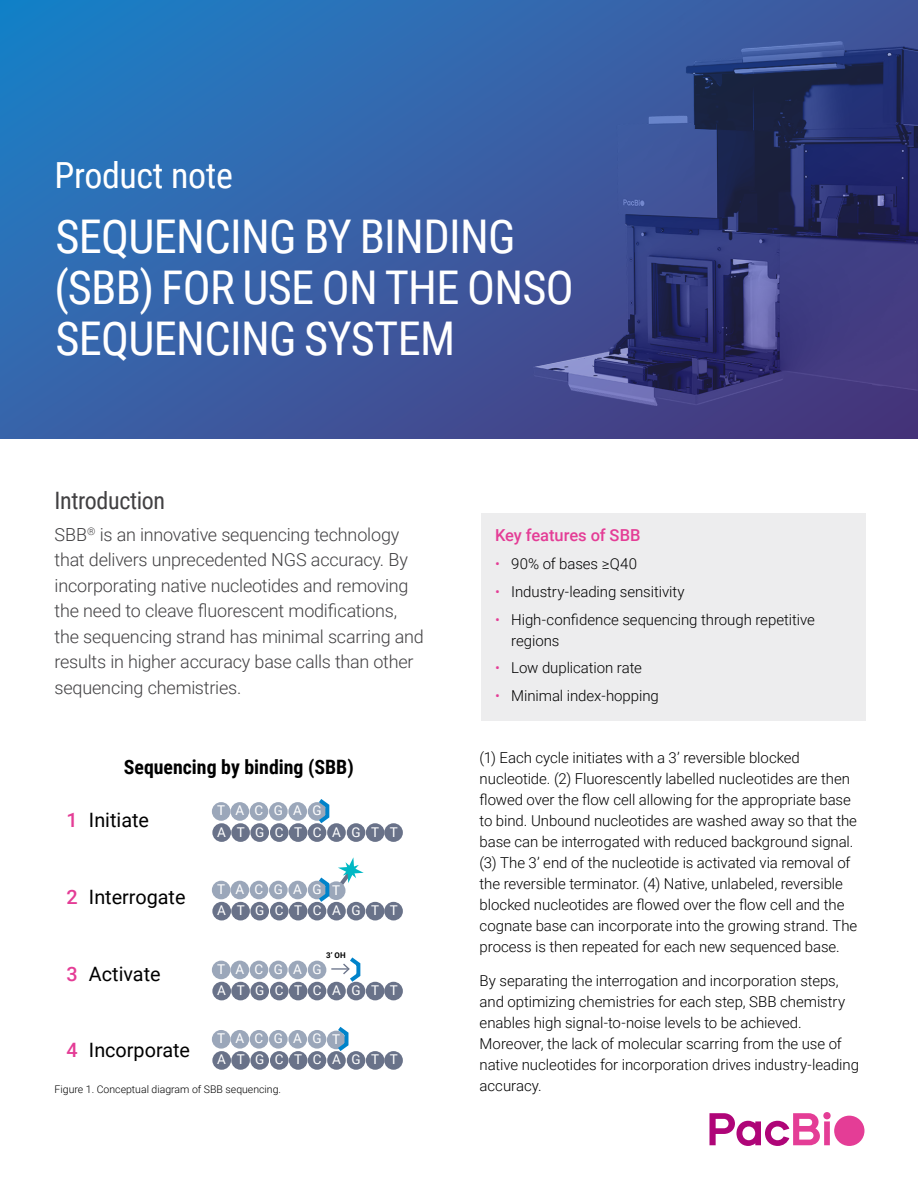
<style>
.page{position:relative;width:918px;height:1188px;background:#fff}
.page>*{position:absolute;margin:0;border:0;box-sizing:border-box;transform-origin:0 0}
.t1{font:46.5px/51px "Roboto Condensed";letter-spacing:-.015em;color:#fff}
.t2{font:36px "Roboto Condensed";letter-spacing:-.01em;color:#fff}
.t3{font:24px "Roboto Condensed";letter-spacing:-.015em;color:#414042}
.t4{font:19.8px "Roboto";color:#000}
.t5{font:700 19.8px "Roboto Condensed";color:#000}
.t6{font:500 19.8px "Roboto";color:#e43d96}
.t7{font:300 18px/25.5px "Roboto";letter-spacing:-.015em;color:#414042}
.t8{font:500 16.5px "Roboto";letter-spacing:-.005em;color:#e43d96}
.t9{font:300 15px/21px "Roboto";letter-spacing:-.005em;color:#000}
.t10{font:13.5px/21.1px "Roboto";letter-spacing:.77em;color:#fff}
.t11{font:300 10.5px "Roboto";color:#000}
.t12{font:700 7.95px "Roboto";color:#000}
.s1{color:#e43d96}
</style>
<div class="page">
<img style="left:0;top:0;width:918px;height:438px">
<svg style="left:710px;top:1112px;width:121px;height:34px"></svg>
<div style="left:834px;top:1116px;width:30px;height:30px;background:#e43d96;border-radius:50%"></div>
<div style="left:212px;top:802px;width:19px;height:19px;background:#9ba7ba;border-radius:50%"></div>
<div style="left:231px;top:802px;width:18px;height:19px;background:#9ba7ba;border-radius:50%"></div>
<div style="left:250px;top:802px;width:18px;height:19px;background:#9ba7ba;border-radius:50%"></div>
<div style="left:269px;top:802px;width:19px;height:19px;background:#9ba7ba;border-radius:50%"></div>
<div style="left:288px;top:802px;width:19px;height:19px;background:#9ba7ba;border-radius:50%"></div>
<div style="left:308px;top:802px;width:18px;height:19px;background:#9ba7ba;border-radius:50%"></div>
<div style="left:212px;top:823px;width:19px;height:19px;background:#697289;border-radius:50%"></div>
<div style="left:231px;top:823px;width:19px;height:19px;background:#697289;border-radius:50%"></div>
<div style="left:250px;top:823px;width:19px;height:19px;background:#697289;border-radius:50%"></div>
<div style="left:270px;top:823px;width:19px;height:19px;background:#697289;border-radius:50%"></div>
<div style="left:289px;top:823px;width:19px;height:19px;background:#697289;border-radius:50%"></div>
<div style="left:308px;top:823px;width:18px;height:19px;background:#697289;border-radius:50%"></div>
<div style="left:327px;top:823px;width:19px;height:19px;background:#697289;border-radius:50%"></div>
<div style="left:347px;top:823px;width:18px;height:19px;background:#697289;border-radius:50%"></div>
<div style="left:366px;top:823px;width:18px;height:19px;background:#697289;border-radius:50%"></div>
<div style="left:384px;top:823px;width:19px;height:19px;background:#697289;border-radius:50%"></div>
<svg style="left:315px;top:799px;width:16px;height:28px"></svg>
<div style="left:212px;top:961px;width:19px;height:18px;background:#9ba7ba;border-radius:50%"></div>
<div style="left:231px;top:961px;width:18px;height:18px;background:#9ba7ba;border-radius:50%"></div>
<div style="left:250px;top:961px;width:18px;height:18px;background:#9ba7ba;border-radius:50%"></div>
<div style="left:269px;top:961px;width:19px;height:18px;background:#9ba7ba;border-radius:50%"></div>
<div style="left:288px;top:961px;width:19px;height:18px;background:#9ba7ba;border-radius:50%"></div>
<div style="left:308px;top:961px;width:18px;height:18px;background:#9ba7ba;border-radius:50%"></div>
<div style="left:212px;top:982px;width:19px;height:18px;background:#697289;border-radius:50%"></div>
<div style="left:231px;top:982px;width:19px;height:18px;background:#697289;border-radius:50%"></div>
<div style="left:250px;top:982px;width:19px;height:18px;background:#697289;border-radius:50%"></div>
<div style="left:270px;top:982px;width:19px;height:18px;background:#697289;border-radius:50%"></div>
<div style="left:289px;top:982px;width:19px;height:18px;background:#697289;border-radius:50%"></div>
<div style="left:308px;top:982px;width:18px;height:18px;background:#697289;border-radius:50%"></div>
<div style="left:327px;top:982px;width:19px;height:18px;background:#697289;border-radius:50%"></div>
<div style="left:347px;top:982px;width:18px;height:18px;background:#697289;border-radius:50%"></div>
<div style="left:366px;top:982px;width:18px;height:18px;background:#697289;border-radius:50%"></div>
<div style="left:384px;top:982px;width:19px;height:18px;background:#697289;border-radius:50%"></div>
<div style="left:212px;top:881px;width:19px;height:18px;background:#9ba7ba;border-radius:50%"></div>
<div style="left:231px;top:881px;width:18px;height:18px;background:#9ba7ba;border-radius:50%"></div>
<div style="left:250px;top:881px;width:18px;height:18px;background:#9ba7ba;border-radius:50%"></div>
<div style="left:269px;top:881px;width:19px;height:18px;background:#9ba7ba;border-radius:50%"></div>
<div style="left:288px;top:881px;width:19px;height:18px;background:#9ba7ba;border-radius:50%"></div>
<div style="left:308px;top:881px;width:18px;height:18px;background:#9ba7ba;border-radius:50%"></div>
<div style="left:212px;top:902px;width:19px;height:18px;background:#697289;border-radius:50%"></div>
<div style="left:231px;top:902px;width:19px;height:18px;background:#697289;border-radius:50%"></div>
<div style="left:250px;top:902px;width:19px;height:18px;background:#697289;border-radius:50%"></div>
<div style="left:270px;top:902px;width:19px;height:18px;background:#697289;border-radius:50%"></div>
<div style="left:289px;top:902px;width:19px;height:18px;background:#697289;border-radius:50%"></div>
<div style="left:308px;top:902px;width:18px;height:18px;background:#697289;border-radius:50%"></div>
<div style="left:327px;top:902px;width:19px;height:18px;background:#697289;border-radius:50%"></div>
<div style="left:347px;top:902px;width:18px;height:18px;background:#697289;border-radius:50%"></div>
<div style="left:366px;top:902px;width:18px;height:18px;background:#697289;border-radius:50%"></div>
<div style="left:384px;top:902px;width:19px;height:18px;background:#697289;border-radius:50%"></div>
<svg style="left:315px;top:857px;width:49px;height:49px"></svg>
<div style="left:212px;top:1030px;width:19px;height:19px;background:#9ba7ba;border-radius:50%"></div>
<div style="left:231px;top:1030px;width:18px;height:19px;background:#9ba7ba;border-radius:50%"></div>
<div style="left:250px;top:1030px;width:18px;height:19px;background:#9ba7ba;border-radius:50%"></div>
<div style="left:269px;top:1030px;width:19px;height:19px;background:#9ba7ba;border-radius:50%"></div>
<div style="left:288px;top:1030px;width:19px;height:19px;background:#9ba7ba;border-radius:50%"></div>
<div style="left:308px;top:1030px;width:18px;height:19px;background:#9ba7ba;border-radius:50%"></div>
<div style="left:212px;top:1051px;width:19px;height:19px;background:#697289;border-radius:50%"></div>
<div style="left:231px;top:1051px;width:19px;height:19px;background:#697289;border-radius:50%"></div>
<div style="left:250px;top:1051px;width:19px;height:19px;background:#697289;border-radius:50%"></div>
<div style="left:270px;top:1051px;width:19px;height:19px;background:#697289;border-radius:50%"></div>
<div style="left:289px;top:1051px;width:19px;height:19px;background:#697289;border-radius:50%"></div>
<div style="left:308px;top:1051px;width:18px;height:19px;background:#697289;border-radius:50%"></div>
<div style="left:327px;top:1051px;width:19px;height:19px;background:#697289;border-radius:50%"></div>
<div style="left:347px;top:1051px;width:18px;height:19px;background:#697289;border-radius:50%"></div>
<div style="left:366px;top:1051px;width:18px;height:19px;background:#697289;border-radius:50%"></div>
<div style="left:384px;top:1051px;width:19px;height:19px;background:#697289;border-radius:50%"></div>
<div style="left:327px;top:1031px;width:19px;height:18px;background:#9ba7ba;border-radius:50%"></div>
<svg style="left:334px;top:1027px;width:16px;height:28px"></svg>
<svg style="left:331px;top:957px;width:31px;height:29px"></svg>
<div style="left:481px;top:514px;width:385px;height:207px;background:#ededee"></div>
<h2 class="t2" style="left:55px;top:150px;width:180px">Product note</h2>
<h1 class="t1" style="left:55px;top:209px;width:521px">SEQUENCING BY BINDING (SBB) FOR USE ON THE ONSO<br>SEQUENCING SYSTEM</h1>
<h3 class="t3" style="left:55px;top:483px;width:112px">Introduction</h3>
<p class="t7" style="left:55px;top:521px;width:371px">SBB<sup>®</sup> is an innovative sequencing technology that delivers unprecedented NGS accuracy. By incorporating native nucleotides and removing the need to cleave fluorescent modifications, the sequencing strand has minimal scarring and results in higher accuracy base calls than other sequencing chemistries.</p>
<h3 class="t6" style="left:66px;top:806px;width:13px">1</h3>
<h3 class="t5" style="left:124px;top:753px;width:231px">Sequencing by binding (SBB)</h3>
<h3 class="t4" style="left:89px;top:806px;width:62px">Initiate</h3>
<p class="t10" style="left:217px;top:800px;width:182px">TACGAG<br>ATGCTCAGTT</p>
<h3 class="t6" style="left:66px;top:883px;width:13px">2</h3>
<h3 class="t4" style="left:89px;top:883px;width:98px">Interrogate</h3>
<p class="t10" style="left:217px;top:878px;width:182px">TACGAG<br>ATGCTCAGTT</p>
<p class="t10" style="left:332px;top:879px;width:10px">T</p>
<p class="t12" style="left:326px;top:949px;width:21px">3’ OH</p>
<h3 class="t6" style="left:66px;top:960px;width:13px">3</h3>
<h3 class="t4" style="left:89px;top:960px;width:73px">Activate</h3>
<p class="t10" style="left:217px;top:958px;width:182px">TACGAG<br>ATGCTCAGTT</p>
<h3 class="t6" style="left:66px;top:1036px;width:13px">4</h3>
<h3 class="t4" style="left:89px;top:1036px;width:103px">Incorporate</h3>
<p class="t10" style="left:217px;top:1027px;width:182px">TACGAG<br>ATGCTCAGTT</p>
<p class="t10" style="left:332px;top:1028px;width:10px">T</p>
<p class="t11" style="left:55px;top:1082px;width:228px">Figure 1. Conceptual diagram of SBB sequencing.</p>
<p class="t8" style="left:495px;top:524px;width:147px">Key features of SBB</p>
<p class="t9" style="left:495px;top:553px;width:144px"><span class="s1">•</span> 90% of bases ≥Q40</p>
<p class="t9" style="left:495px;top:580px;width:191px"><span class="s1">•</span> Industry-leading sensitivity</p>
<p class="t9" style="left:511px;top:608px;width:305px;text-indent:-16px"><span class="s1">•</span> High-confidence sequencing through repetitive regions</p>
<p class="t9" style="left:495px;top:657px;width:148px"><span class="s1">•</span> Low duplication rate</p>
<p class="t9" style="left:495px;top:685px;width:165px"><span class="s1">•</span> Minimal index-hopping</p>
<p class="t9" style="left:480px;top:746px;width:379px">(1) Each cycle initiates with a 3’ reversible blocked nucleotide. (2) Fluorescently labelled nucleotides are then flowed over the flow cell allowing for the appropriate base to bind. Unbound nucleotides are washed away so that the base can be interrogated with reduced background signal. (3) The 3’ end of the nucleotide is activated via removal of the reversible terminator. (4) Native, unlabeled, reversible blocked nucleotides are flowed over the flow cell and the cognate base can incorporate into the growing strand. The process is then repeated for each new sequenced base.</p>
<p class="t9" style="left:480px;top:970px;width:381px">By separating the interrogation and incorporation steps, and optimizing chemistries for each step, SBB chemistry enables high signal-to-noise levels to be achieved.<br>Moreover, the lack of molecular scarring from the use of native nucleotides for incorporation drives industry-leading accuracy.</p>
</div>
